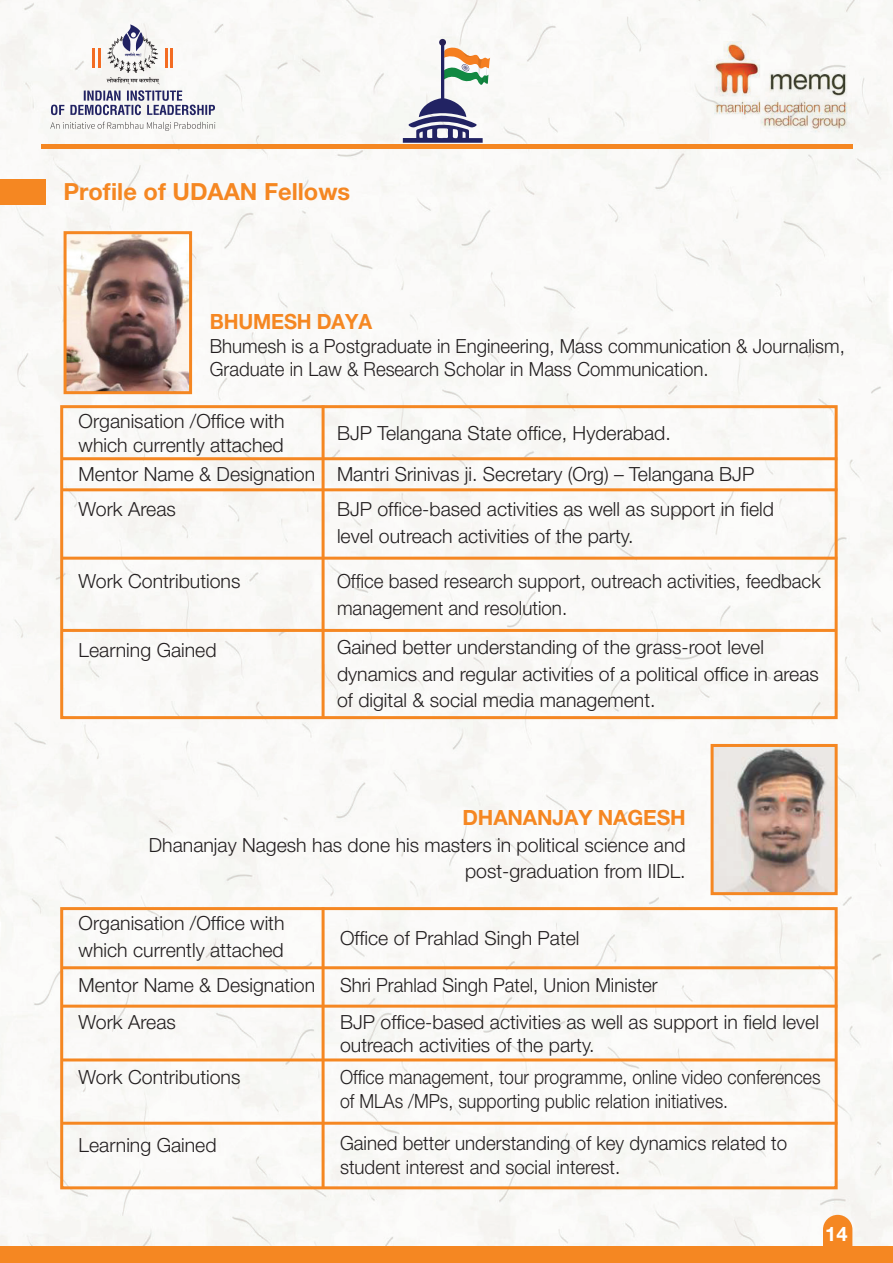
<style>
.page{position:relative;width:893px;height:1263px;background:#fff}
.page>*{position:absolute;margin:0;border:0;box-sizing:border-box;transform-origin:0 0}
.t1{font:700 23.7px "Helvetica Neue LT Pro";color:#f58722}
.t2{font:700 21px "Helvetica Neue LT Pro";letter-spacing:-.01em;color:#f58722}
.t3{font:700 21px "Helvetica Neue LT Pro";letter-spacing:-.01em;color:#f58722;scale:.95 1}
.t4{font:700 20.1px "Helvetica Neue LT Pro";color:#fff}
.t5{font:300 19.5px/26.7px "Helvetica Neue LT Pro";color:#231f20}
.t6{font:300 19.5px/26.7px "Helvetica Neue LT Pro";color:#231f20;scale:.96 1}
.t7{font:300 19.5px/23.4px "Helvetica Neue LT Pro";color:#231f20;scale:.95 1}
.t8{font:300 19.5px/24px "Helvetica Neue LT Pro";color:#231f20;scale:.91 1}
</style>
<div class="page">
<img style="left:0;top:0;width:893px;height:1246px">
<svg style="left:50px;top:122px;width:165px;height:9px"></svg>
<svg style="left:106px;top:24px;width:54px;height:60px"></svg>
<hr style="left:93px;top:48px;width:2px;height:20px;background:#f36c23">
<hr style="left:98px;top:48px;width:2px;height:20px;background:#f36c23">
<hr style="left:165px;top:48px;width:3px;height:20px;background:#f36c23">
<hr style="left:171px;top:48px;width:2px;height:20px;background:#f36c23">
<svg style="left:51px;top:90px;width:164px;height:25px"></svg>
<svg style="left:403px;top:42px;width:87px;height:101px"></svg>
<div style="left:439px;top:39px;width:7px;height:7px;background:#262056;border-radius:50%"></div>
<img style="left:696px;top:41px;width:157px;height:97px">
<div style="left:0;top:1246px;width:893px;height:17px;background:#f58722"></div>
<div style="left:41px;top:144px;width:811px;height:5px;background:#f58722"></div>
<svg style="left:823px;top:1215px;width:29px;height:31px"></svg>
<div style="left:0;top:179px;width:45px;height:26px;background:#f58722"></div>
<div style="left:60px;top:405px;width:778px;height:314px;border:3px solid #f58722"></div>
<hr style="left:63px;top:457px;width:774px;height:3px;background:#f58722">
<hr style="left:63px;top:488px;width:774px;height:3px;background:#f58722">
<hr style="left:63px;top:557px;width:774px;height:3px;background:#f58722">
<hr style="left:62px;top:629px;width:774px;height:3px;background:#f58722">
<hr style="left:322px;top:405px;width:3px;height:312px;background:#f58722">
<img style="left:715px;top:748px;width:119px;height:143px">
<div style="left:711px;top:744px;width:127px;height:151px;border:3px solid #f58722"></div>
<div style="left:60px;top:907px;width:778px;height:282px;border:3px solid #f58722"></div>
<hr style="left:63px;top:966px;width:774px;height:3px;background:#f58722">
<hr style="left:63px;top:1005px;width:774px;height:3px;background:#f58722">
<hr style="left:62px;top:1058px;width:774px;height:3px;background:#f58722">
<hr style="left:63px;top:1122px;width:774px;height:3px;background:#f58722">
<hr style="left:322px;top:907px;width:3px;height:280px;background:#f58722">
<img style="left:68px;top:235px;width:120px;height:155px">
<div style="left:64px;top:231px;width:128px;height:163px;border:3px solid #f58722"></div>
<p class="t1" style="left:63px;top:176px;width:288px">Profile of UDAAN Fellows</p>
<p class="t3" style="left:210px;top:309px;width:172px">BHUMESH DAYA</p>
<p class="t7" style="left:210px;top:334px;width:670px">Bhumesh is a Postgraduate in Engineering, Mass communication &amp; Journalism,<br>Graduate in Law &amp; Research Scholar in Mass Communication.</p>
<p class="t5" style="left:79px;top:409px;width:207px;line-height:23.7px">Organisation /Office with which currently attached</p>
<p class="t5" style="left:79px;top:412px;width:677px;line-height:41.2px;text-indent:258px">BJP Telangana State office, Hyderabad.<br>Mentor Name &amp; Designation Mantri Srinivas ji. Secretary (Org) – Telangana BJP</p>
<p class="t5" style="left:79px;top:495px;width:99px">Work Areas</p>
<p class="t5" style="left:337px;top:495px;width:438px">BJP office-based activities as well as support in field level outreach activities of the party.</p>
<p class="t6" style="left:337px;top:567px;width:505px">Office based research support, outreach activities, feedback management and resolution.</p>
<p class="t5" style="left:337px;top:633px;width:483px">Gained better understanding of the grass-root level dynamics and regular activities of a political office in areas of digital &amp; social media management.</p>
<p class="t5" style="left:79px;top:567px;width:163px">Work Contributions</p>
<p class="t5" style="left:79px;top:636px;width:139px">Learning Gained</p>
<p class="t2" style="left:463px;top:805px;width:225px">DHANANJAY NAGESH</p>
<p class="t5" style="left:149px;top:831px;width:538px;text-align:right">Dhananjay Nagesh has done his masters in political science and post-graduation from IIDL.</p>
<p class="t5" style="left:79px;top:910px;width:207px">Organisation /Office with which currently attached</p>
<p class="t5" style="left:340px;top:925px;width:241px">Office of Prahlad Singh Patel</p>
<p class="t5" style="left:79px;top:971px;width:238px">Mentor Name &amp; Designation</p>
<p class="t6" style="left:340px;top:971px;width:333px">Shri Prahlad Singh Patel, Union Minister</p>
<p class="t5" style="left:79px;top:1008px;width:99px">Work Areas</p>
<p class="t5" style="left:340px;top:1009px;width:480px;line-height:23.7px">BJP office-based activities as well as support in field level outreach activities of the party.</p>
<p class="t8" style="left:340px;top:1064px;width:530px">Office management, tour programme, online video conferences of MLAs /MPs, supporting public relation initiatives.</p>
<p class="t6" style="left:340px;top:1131px;width:467px;line-height:24px">Gained better understanding of key dynamics related to student interest and social interest.</p>
<p class="t5" style="left:79px;top:1063px;width:163px">Work Contributions</p>
<p class="t5" style="left:79px;top:1132px;width:139px">Learning Gained</p>
<p class="t4" style="left:825px;top:1221px;width:24px">14</p>
</div>
